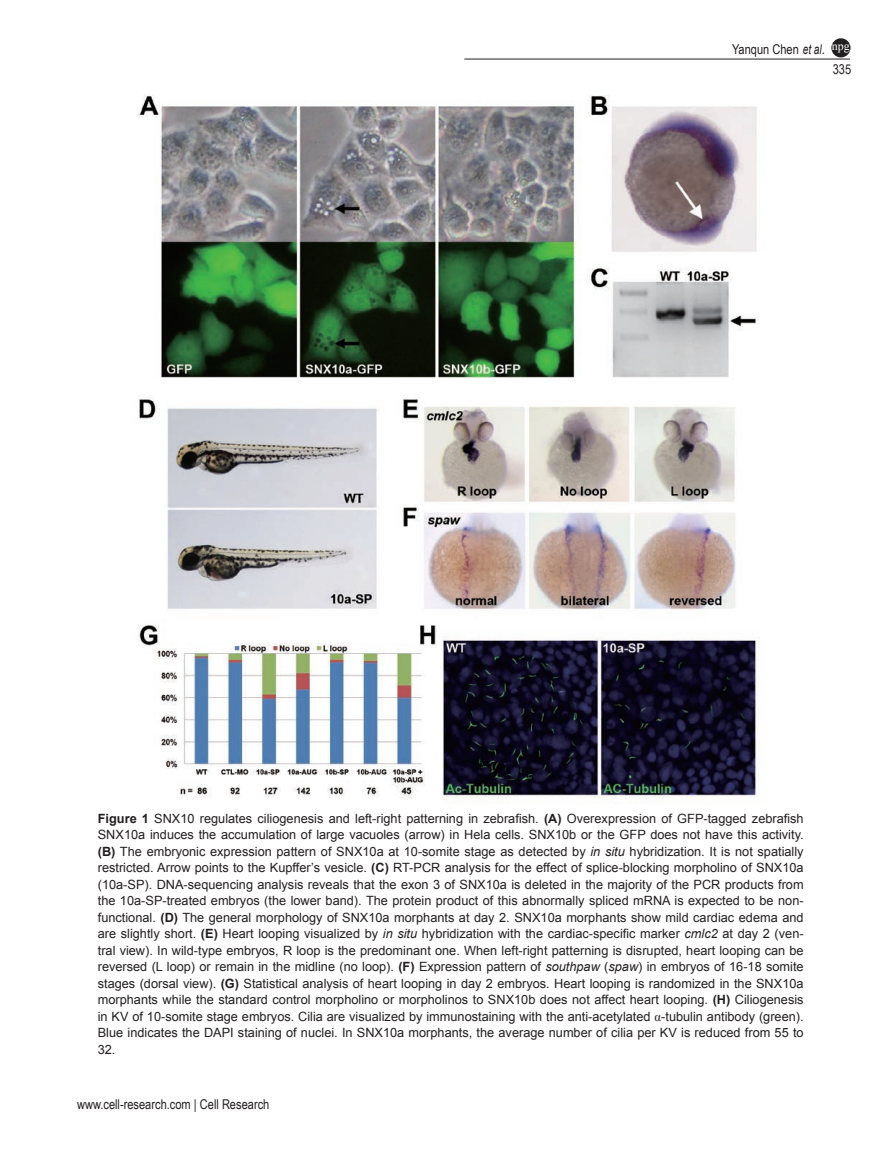
<style>
.page{position:relative;width:893px;height:1170px;background:#fff}
.page>*{position:absolute;margin:0;border:0;box-sizing:border-box;transform-origin:0 0}
.t1{font:13.5px "Arial Narrow";color:#231f20}
.t2{font:12.75px/16.5px "Arial";color:#231f20;text-align:justify}
.t3{font:12px "Times New Roman";color:#fff}
.s1{font-family:"Arial";font-style:italic}
.s2{font-weight:700}
.s3{font-style:italic}
.s4{font-family:"Times New Roman"}
</style>
<div class="page">
<hr style="left:464px;top:59px;width:386px;height:1px;background:#231f20">
<div style="left:832px;top:39px;width:18px;height:18px;background:#231f20;border-radius:50%"></div>
<div style="left:831px;top:38px;width:19px;height:19px;border:2px solid #231f20;border-radius:50%"></div>
<img style="left:137px;top:95px;width:623px;height:703px">
<p class="t1" style="left:732px;top:40px;width:95px">Yanqun Chen <span class="s1">et al.</span></p>
<p class="t3" style="left:832px;top:38px;width:19px">npg</p>
<p class="t1" style="left:833px;top:59px;width:20px">335</p>
<p class="t2" style="left:98px;top:810px;width:707px"><span class="s2">Figure 1</span> SNX10 regulates ciliogenesis and left-right patterning in zebrafish. <span class="s2">(A)</span> Overexpression of GFP-tagged zebrafish SNX10a induces the accumulation of large vacuoles (arrow) in Hela cells. SNX10b or the GFP does not have this activity. <span class="s2">(B)</span> The embryonic expression pattern of SNX10a at 10-somite stage as detected by <span class="s3">in situ</span> hybridization. It is not spatially restricted. Arrow points to the Kupffer’s vesicle. <span class="s2">(C)</span> RT-PCR analysis for the effect of splice-blocking morpholino of SNX10a (10a-SP). DNA-sequencing analysis reveals that the exon 3 of SNX10a is deleted in the majority of the PCR products from the 10a-SP-treated embryos (the lower band). The protein product of this abnormally spliced mRNA is expected to be non&shy;functional. <span class="s2">(D)</span> The general morphology of SNX10a morphants at day 2. SNX10a morphants show mild cardiac edema and are slightly short. <span class="s2">(E)</span> Heart looping visualized by <span class="s3">in situ</span> hybridization with the cardiac-specific marker <span class="s3">cmlc2</span> at day 2 (ven&shy;tral view). In wild-type embryos, R loop is the predominant one. When left-right patterning is disrupted, heart looping can be reversed (L loop) or remain in the midline (no loop). <span class="s2">(F)</span> Expression pattern of <span class="s3">southpaw</span> (<span class="s3">spaw</span>) in embryos of 16-18 somite stages (dorsal view). <span class="s2">(G)</span> Statistical analysis of heart looping in day 2 embryos. Heart looping is randomized in the SNX10a morphants while the standard control morpholino or morpholinos to SNX10b does not affect heart looping. <span class="s2">(H)</span> Ciliogenesis in KV of 10-somite stage embryos. Cilia are visualized by immunostaining with the anti-acetylated <span class="s4">α</span>-tubulin antibody (green).<br>Blue indicates the DAPI staining of nuclei. In SNX10a morphants, the average number of cilia per KV is reduced from 55 to 32.</p>
<p class="t1" style="left:77px;top:1094px;width:194px">www.cell-research.com | Cell Research</p>
</div>
